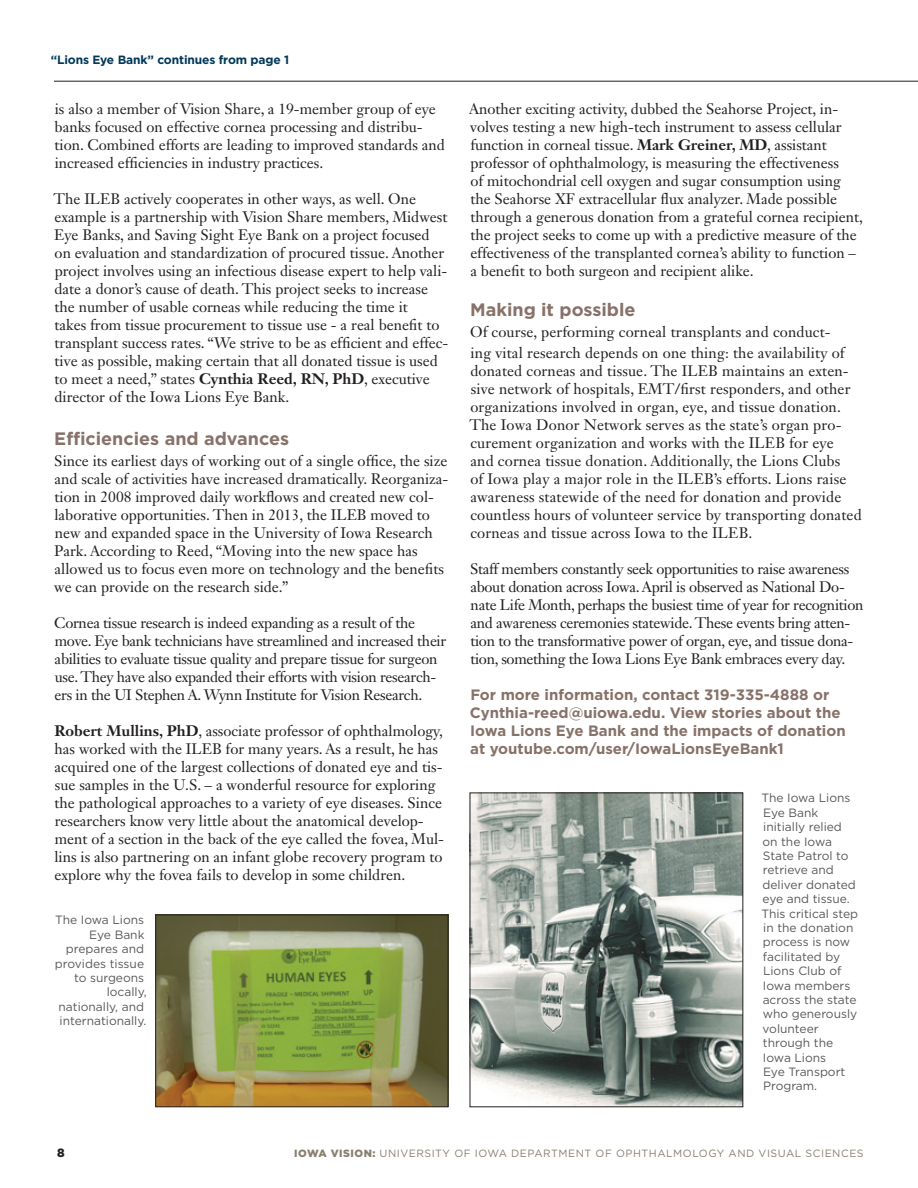
<style>
.page{position:relative;width:918px;height:1188px;background:#fff}
.page>*{position:absolute;margin:0;border:0;box-sizing:border-box;transform-origin:0 0}
.t1{font:700 18px "Gotham";color:#877269}
.t2{font:15px/18px "Janson Text LT Std";color:#231f20}
.t3{font:15px/18px "Janson Text LT Std";letter-spacing:-.02em;color:#231f20}
.t4{font:700 15px/18px "Gotham";color:#877269}
.t5{font:12px/14.4px "Gotham";color:#57585a}
.t6{font:700 12px "Gotham";letter-spacing:-.01em;color:#003859}
.t7{font:900 12px "Gotham";color:#231f20}
.t8{font:10.5px "Gotham";letter-spacing:.05em;color:#887f6f}
.s1{font-weight:700}
.s2{font-weight:900}
</style>
<div class="page">
<hr style="left:54px;top:81px;width:864px;height:1px;background:#231f20">
<img style="left:472px;top:795px;width:269px;height:310px">
<div style="left:470px;top:793px;width:273px;height:314px;border:1px solid #231f20"></div>
<img style="left:158px;top:917px;width:288px;height:188px">
<div style="left:156px;top:915px;width:292px;height:192px;border:1px solid #231f20"></div>
<p class="t6" style="left:51px;top:51px;width:240px">“Lions Eye Bank” continues from page 1</p>
<p class="t2" style="left:55px;top:100px;width:392px">is also a member of Vision Share, a 19-member group of eye banks focused on effective cornea processing and distribu&shy;tion. Combined efforts are leading to improved standards and increased efficiencies in industry practices.</p>
<p class="t2" style="left:54px;top:190px;width:396px">The ILEB actively cooperates in other ways, as well. One example is a partnership with Vision Share members, Midwest Eye Banks, and Saving Sight Eye Bank on a project focused on evaluation and standardization of procured tissue. Another project involves using an infectious disease expert to help vali&shy;date a donor’s cause of death. This project seeks to increase the number of usable corneas while reducing the time it<br>takes from tissue procurement to tissue use - a real benefit to transplant success rates. “We strive to be as efficient and effec&shy;tive as possible, making certain that all donated tissue is used to meet a need,” states <span class="s1">Cynthia Reed, RN, PhD</span>, executive director of the Iowa Lions Eye Bank.</p>
<p class="t1" style="left:54px;top:427px;width:236px">Efficiencies and advances</p>
<p class="t2" style="left:54px;top:452px;width:396px">Since its earliest days of working out of a single office, the size and scale of activities have increased dramatically. Reorganiza&shy;tion in 2008 improved daily workflows and created new col&shy;laborative opportunities. Then in 2013, the ILEB moved to new and expanded space in the University of Iowa Research Park. According to Reed, “Moving into the new space has allowed us to focus even more on technology and the benefits we can provide on the research side.”</p>
<p class="t3" style="left:54px;top:614px;width:394px">Cornea tissue research is indeed expanding as a result of the move. Eye bank technicians have streamlined and increased their abilities to evaluate tissue quality and prepare tissue for surgeon use. They have also expanded their efforts with vision research&shy;ers in the UI Stephen A. Wynn Institute for Vision Research.</p>
<p class="t2" style="left:54px;top:722px;width:391px"><span class="s1">Robert Mullins, PhD</span>, associate professor of ophthalmology, has worked with the ILEB for many years. As a result, he has acquired one of the largest collections of donated eye and tis&shy;sue samples in the U.S. – a wonderful resource for exploring the pathological approaches to a variety of eye diseases. Since researchers know very little about the anatomical develop&shy;ment of a section in the back of the eye called the fovea, Mul&shy;lins is also partnering on an infant globe recovery program to explore why the fovea fails to develop in some children.</p>
<p class="t5" style="left:55px;top:913px;width:93px;text-align:right">The Iowa Lions<br>Eye Bank prepares and provides tissue to surgeons locally, nationally, and internationally.</p>
<p class="t2" style="left:469px;top:100px;width:396px">Another exciting activity, dubbed the Seahorse Project, in&shy;volves testing a new high-tech instrument to assess cellular function in corneal tissue. <span class="s1">Mark Greiner, MD</span>, assistant professor of ophthalmology, is measuring the effectiveness<br>of mitochondrial cell oxygen and sugar consumption using the Seahorse XF extracellular flux analyzer. Made possible through a generous donation from a grateful cornea recipient, the project seeks to come up with a predictive measure of the effectiveness of the transplanted cornea’s ability to function – a benefit to both surgeon and recipient alike.</p>
<p class="t1" style="left:470px;top:297px;width:167px">Making it possible</p>
<p class="t2" style="left:470px;top:321px;width:376px;line-height:21px">Of course, performing corneal transplants and conduct&shy;ing vital research depends on one thing: the availability of</p>
<p class="t2" style="left:469px;top:361px;width:394px">donated corneas and tissue. The ILEB maintains an exten&shy;sive network of hospitals, EMT/first responders, and other organizations involved in organ, eye, and tissue donation.<br>The Iowa Donor Network serves as the state’s organ pro&shy;curement organization and works with the ILEB for eye<br>and cornea tissue donation. Additionally, the Lions Clubs<br>of Iowa play a major role in the ILEB’s efforts. Lions raise awareness statewide of the need for donation and provide countless hours of volunteer service by transporting donated corneas and tissue across Iowa to the ILEB.</p>
<p class="t3" style="left:470px;top:559px;width:395px">Staff members constantly seek opportunities to raise awareness about donation across Iowa. April is observed as National Do&shy;nate Life Month, perhaps the busiest time of year for recognition and awareness ceremonies statewide. These events bring atten&shy;tion to the transformative power of organ, eye, and tissue dona&shy;tion, something the Iowa Lions Eye Bank embraces every day.</p>
<p class="t4" style="left:470px;top:685px;width:378px">For more information, contact 319-335-4888 or Cynthia-reed@uiowa.edu. View stories about the Iowa Lions Eye Bank and the impacts of donation at youtube.com/user/I owaLionsEyeBank1</p>
<p class="t5" style="left:762px;top:791px;width:98px">The Iowa Lions<br>Eye Bank initially relied on the Iowa<br>State Patrol to retrieve and deliver donated eye and tissue.<br>This critical step in the donation process is now facilitated by<br>Lions Club of<br>Iowa members across the state who generously volunteer through the<br>Iowa Lions<br>Eye Transport<br>Program.</p>
<p class="t7" style="left:57px;top:1145px;width:9px">8</p>
<p class="t8" style="left:294px;top:1147px;width:571px"><span class="s2">IOWA VISION:</span> Un iversity of Iowa Department of Ophthalmology an d Visual Sciences</p>
</div>
